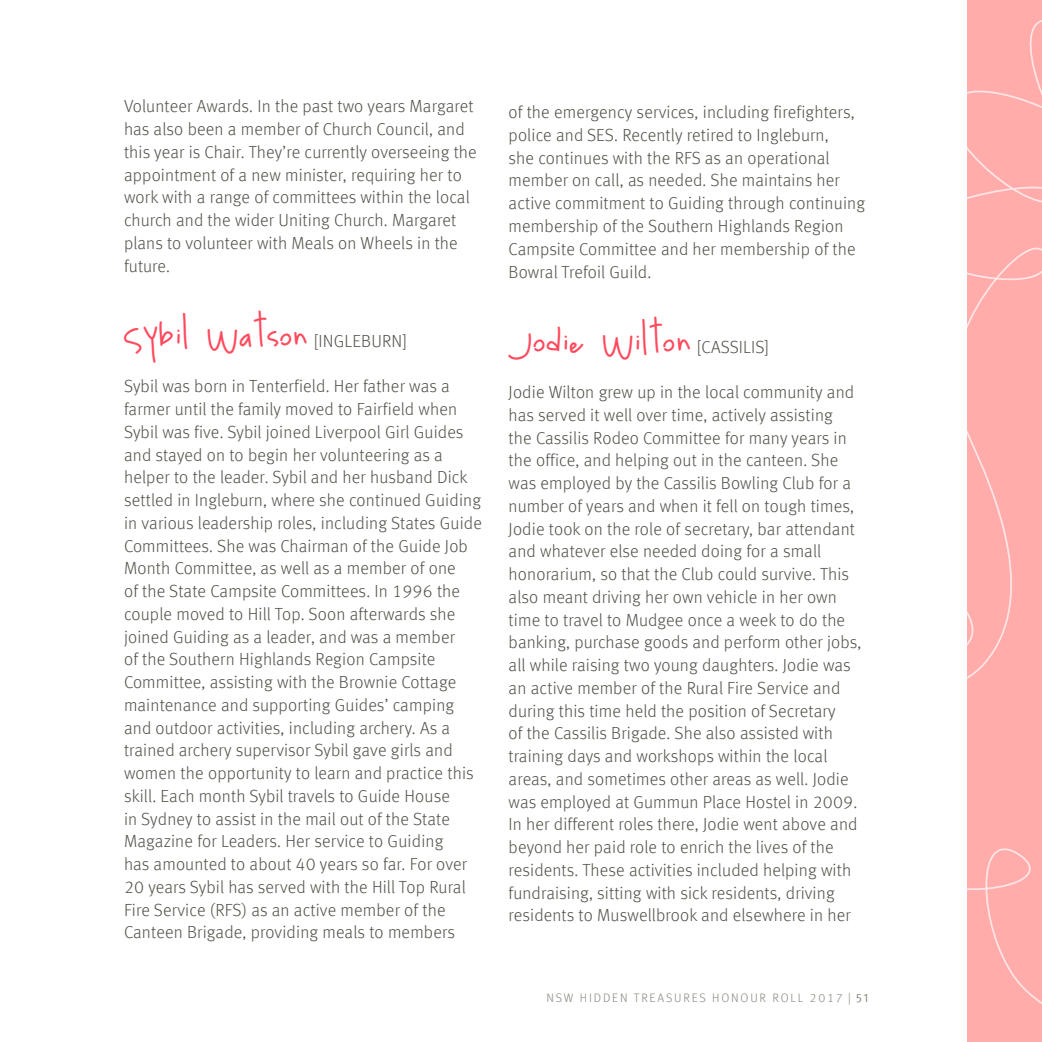
<style>
.page{position:relative;width:1042px;height:1042px;background:#fff}
.page>*{position:absolute;margin:0;border:0;box-sizing:border-box;transform-origin:0 0}
.heading1{font:35px "luna";letter-spacing:.01em;color:#ff495c}
.BODY_TEXT{font:300 17.5px/22.8px "Meta Offc Pro";letter-spacing:.01em;color:#535249}
.t1{font:300 12.25px "Meta Offc Pro";letter-spacing:.15em;color:#87867c}
.s1{font-family:"Meta Offc Pro";font-weight:300;font-size:17.5px;color:#535249}
.s2{font-family:"Meta OT Norm";font-weight:400}
</style>
<div class="page">
<div style="left:967px;top:0;width:75px;height:524px;background:#ffacaa"></div>
<div style="left:967px;top:524px;width:75px;height:518px;background:#ffacaa"></div>
<p class="BODY_TEXT" style="left:124px;top:94px;width:354px">Volunteer Awards. In the past two years Margaret has also been a member of Church Council, and this year is Chair. They’re currently overseeing the appointment of a new minister, requiring her to work with a range of committees within the local church and the wider Uniting Church. Margaret plans to volunteer with Meals on Wheels in the future.</p>
<p class="heading1" style="left:124px;top:315px;width:284px">Sybil Watson <span class="s1">[INGLEBURN]</span></p>
<p class="BODY_TEXT" style="left:124px;top:374px;width:359px">Sybil was born in Tenterfield. Her father was a farmer until the family moved to Fairfield when Sybil was five. Sybil joined Liverpool Girl Guides and stayed on to begin her volunteering as a helper to the leader. Sybil and her husband Dick settled in Ingleburn, where she continued Guiding in various leadership roles, including States Guide Committees. She was Chairman of the Guide Job Month Committee, as well as a member of one<br>of the State Campsite Committees. In 1996 the couple moved to Hill Top. Soon afterwards she joined Guiding as a leader, and was a member<br>of the Southern Highlands Region Campsite Committee, assisting with the Brownie Cottage maintenance and supporting Guides’ camping and outdoor activities, including archery. As a trained archery supervisor Sybil gave girls and women the opportunity to learn and practice this skill. Each month Sybil travels to Guide House<br>in Sydney to assist in the mail out of the State Magazine for Leaders. Her service to Guiding<br>has amounted to about 40 years so far. For over 20 years Sybil has served with the Hill Top Rural Fire Service (RFS) as an active member of the Canteen Brigade, providing meals to members</p>
<p class="BODY_TEXT" style="left:508px;top:100px;width:358px">of the emergency services, including firefighters, police and SES. Recently retired to Ingleburn,<br>she continues with the RFS as an operational member on call, as needed. She maintains her active commitment to Guiding through continuing membership of the Southern Highlands Region Campsite Committee and her membership of the Bowral Trefoil Guild.</p>
<p class="heading1" style="left:508px;top:320px;width:262px">Jodie Wilton <span class="s1">[CASSILIS]</span></p>
<p class="BODY_TEXT" style="left:508px;top:380px;width:354px">Jodie Wilton grew up in the local community and has served it well over time, actively assisting<br>the Cassilis Rodeo Committee for many years in the office, and helping out in the canteen. She was employed by the Cassilis Bowling Club for a number of years and when it fell on tough times, Jodie took on the role of secretary, bar attendant and whatever else needed doing for a small honorarium, so that the Club could survive. This also meant driving her own vehicle in her own time to travel to Mudgee once a week to do the banking, purchase goods and perform other jobs, all while raising two young daughters. Jodie was an active member of the Rural Fire Service and during this time held the position of Secretary<br>of the Cassilis Brigade. She also assisted with training days and workshops within the local areas, and sometimes other areas as well. Jodie was employed at Gummun Place Hostel in 2009.<br>In her different roles there, Jodie went above and beyond her paid role to enrich the lives of the residents. These activities included helping with fundraising, sitting with sick residents, driving residents to Muswellbrook and elsewhere in her</p>
<p class="t1" style="left:546px;top:988px;width:323px">NSW HIDDEN TREASURES HONOUR ROLL 2017 | <span class="s2">51</span></p>
</div>
